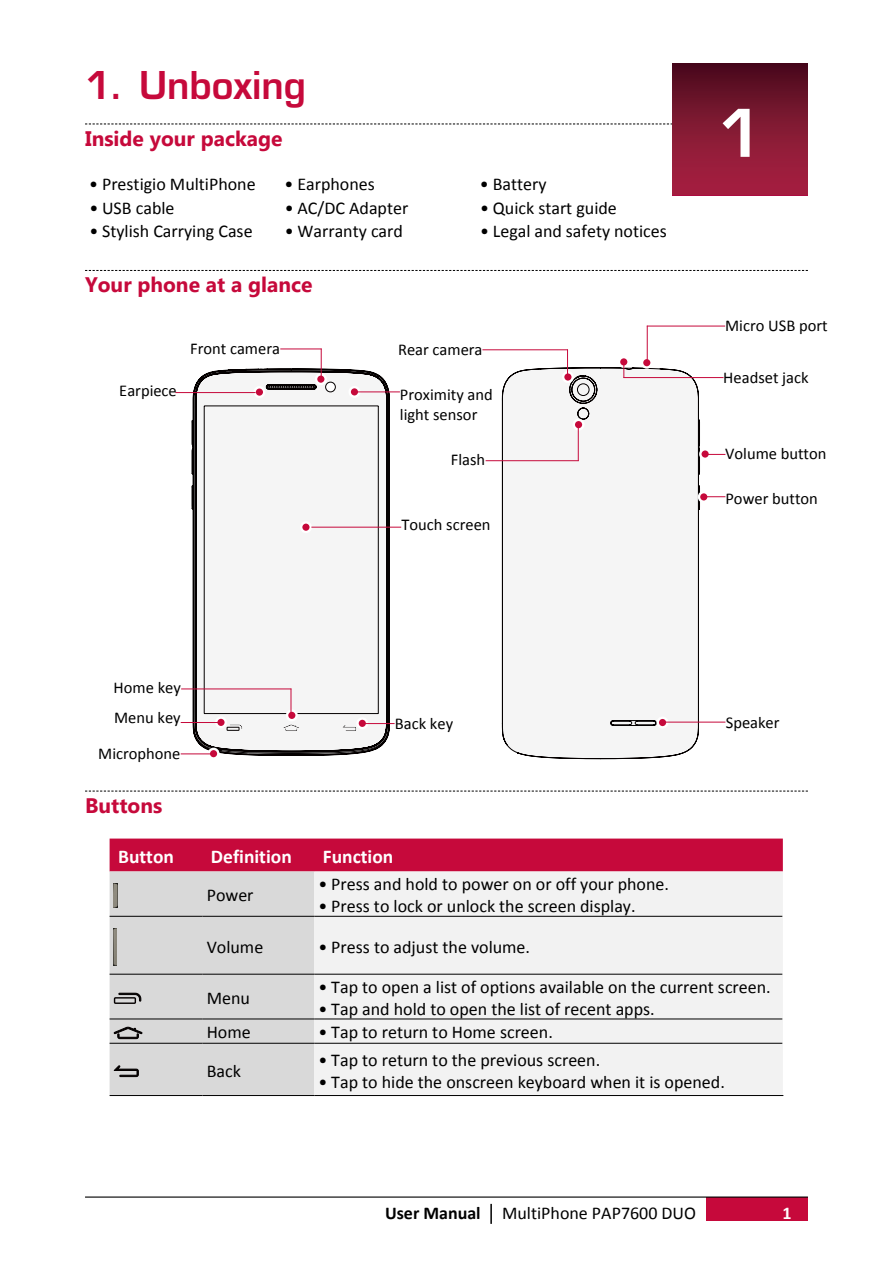
<style>
.page{position:relative;width:893px;height:1263px;background:#fff}
.page>*{position:absolute;margin:0;border:0;box-sizing:border-box;transform-origin:0 0}
.t1{font:700 72px "Eurostile";color:#fff}
.t2{font:700 42px "Eurostile";color:#c6093b}
.Heading_1{font:700 21px "Segoe UI";color:#c6093b}
.Content{font:700 19.5px "Calibri";color:#fff}
.Content-2{font:18px "Calibri";color:#000}
.Content-3{font:700 18px "Calibri";color:#fff}
.t3{font:16.5px/30.6px "Calibri";color:#000}
.s1{font-weight:700}
</style>
<div class="page">
<div style="left:706px;top:1197px;width:102px;height:24px;background:#c6093b"></div>
<hr style="left:85px;top:1196px;width:723px;height:1px;background:#000">
<hr style="left:490px;top:1204px;width:2px;height:20px;background:#000">
<svg style="left:85px;top:270px;width:723px;height:1px"></svg>
<svg style="left:85px;top:791px;width:723px;height:1px"></svg>
<svg style="left:193px;top:368px;width:197px;height:388px"></svg>
<div style="left:502px;top:367px;width:198px;height:392px;background:#f5f5f5"></div>
<svg style="left:216px;top:718px;width:10px;height:9px"></svg>
<div style="left:215px;top:716px;width:12px;height:12px;border:2px solid #fff;border-radius:50%"></div>
<svg style="left:287px;top:710px;width:10px;height:10px"></svg>
<div style="left:286px;top:709px;width:12px;height:12px;border:2px solid #fff;border-radius:50%"></div>
<svg style="left:357px;top:718px;width:10px;height:10px"></svg>
<div style="left:356px;top:717px;width:12px;height:12px;border:2px solid #fff;border-radius:50%"></div>
<div style="left:301px;top:522px;width:10px;height:10px;background:#c6093b;border-radius:50%"></div>
<div style="left:300px;top:521px;width:12px;height:12px;border:2px solid #fff;border-radius:50%"></div>
<hr style="left:363px;top:723px;width:32px;height:1px;background:#c6093b">
<hr style="left:181px;top:722px;width:38px;height:1px;background:#c6093b">
<svg style="left:316px;top:374px;width:10px;height:10px"></svg>
<div style="left:315px;top:373px;width:12px;height:12px;border:2px solid #fff;border-radius:50%"></div>
<hr style="left:181px;top:688px;width:110px;height:1px;background:#c6093b">
<svg style="left:291px;top:688px;width:1px;height:25px"></svg>
<hr style="left:311px;top:527px;width:90px;height:1px;background:#c6093b">
<svg style="left:255px;top:387px;width:9px;height:10px"></svg>
<div style="left:253px;top:386px;width:12px;height:12px;border:2px solid #fff;border-radius:50%"></div>
<hr style="left:175px;top:392px;width:81px;height:1px;background:#c6093b">
<div style="left:619px;top:357px;width:10px;height:10px;background:#c6093b;border-radius:50%"></div>
<div style="left:618px;top:356px;width:12px;height:12px;border:2px solid #fff;border-radius:50%"></div>
<svg style="left:642px;top:358px;width:10px;height:9px"></svg>
<div style="left:641px;top:357px;width:12px;height:12px;border:2px solid #fff;border-radius:50%"></div>
<hr style="left:647px;top:326px;width:78px;height:1px;background:#c6093b">
<hr style="left:647px;top:326px;width:1px;height:34px;background:#c6093b">
<hr style="left:623px;top:377px;width:100px;height:1px;background:#c6093b">
<svg style="left:623px;top:362px;width:23px;height:16px"></svg>
<svg style="left:563px;top:372px;width:10px;height:10px"></svg>
<div style="left:562px;top:371px;width:12px;height:12px;border:2px solid #fff;border-radius:50%"></div>
<div style="left:658px;top:718px;width:9px;height:9px;background:#c6093b;border-radius:50%"></div>
<div style="left:657px;top:716px;width:11px;height:12px;border:2px solid #fff;border-radius:50%"></div>
<div style="left:700px;top:449px;width:10px;height:10px;background:#c6093b;border-radius:50%"></div>
<div style="left:699px;top:448px;width:12px;height:12px;border:2px solid #fff;border-radius:50%"></div>
<svg style="left:708px;top:454px;width:17px;height:1px"></svg>
<svg style="left:209px;top:749px;width:9px;height:9px"></svg>
<div style="left:208px;top:748px;width:12px;height:12px;border:2px solid #fff;border-radius:50%"></div>
<hr style="left:181px;top:753px;width:32px;height:1px;background:#c6093b">
<hr style="left:664px;top:722px;width:61px;height:1px;background:#c6093b">
<svg style="left:698px;top:486px;width:27px;height:23px"></svg>
<hr style="left:280px;top:348px;width:42px;height:1px;background:#c6093b">
<svg style="left:321px;top:349px;width:1px;height:28px"></svg>
<svg style="left:350px;top:387px;width:9px;height:10px"></svg>
<div style="left:348px;top:386px;width:12px;height:12px;border:2px solid #fff;border-radius:50%"></div>
<hr style="left:354px;top:391px;width:46px;height:1px;background:#c6093b">
<hr style="left:482px;top:349px;width:86px;height:1px;background:#c6093b">
<svg style="left:567px;top:349px;width:30px;height:70px"></svg>
<svg style="left:574px;top:420px;width:9px;height:9px"></svg>
<div style="left:573px;top:419px;width:12px;height:12px;border:2px solid #fff;border-radius:50%"></div>
<hr style="left:486px;top:460px;width:93px;height:1px;background:#c6093b">
<hr style="left:578px;top:425px;width:1px;height:36px;background:#c6093b">
<div style="left:110px;top:838px;width:673px;height:33px;background:#c6093b"></div>
<div style="left:110px;top:871px;width:204px;height:224px;background:#d9d9d9"></div>
<div style="left:314px;top:871px;width:469px;height:224px;background:#f2f2f2"></div>
<hr style="left:110px;top:916px;width:92px;height:1px;background:#000">
<hr style="left:202px;top:916px;width:112px;height:1px;background:#000">
<hr style="left:314px;top:916px;width:468px;height:1px;background:#000">
<hr style="left:110px;top:974px;width:92px;height:1px;background:#000">
<hr style="left:202px;top:974px;width:112px;height:1px;background:#000">
<hr style="left:314px;top:974px;width:468px;height:1px;background:#000">
<hr style="left:110px;top:1018px;width:92px;height:1px;background:#000">
<hr style="left:202px;top:1018px;width:112px;height:1px;background:#000">
<hr style="left:314px;top:1018px;width:468px;height:1px;background:#000">
<hr style="left:110px;top:1043px;width:92px;height:1px;background:#000">
<hr style="left:202px;top:1043px;width:112px;height:1px;background:#000">
<hr style="left:314px;top:1043px;width:468px;height:1px;background:#000">
<hr style="left:110px;top:1095px;width:92px;height:1px;background:#000">
<hr style="left:202px;top:1095px;width:112px;height:1px;background:#000">
<hr style="left:314px;top:1095px;width:469px;height:1px;background:#000">
<img style="left:114px;top:884px;width:3px;height:23px">
<img style="left:114px;top:928px;width:3px;height:37px">
<svg style="left:113px;top:992px;width:29px;height:13px"></svg>
<svg style="left:113px;top:1026px;width:29px;height:13px"></svg>
<svg style="left:112px;top:1066px;width:27px;height:11px"></svg>
<svg style="left:85px;top:64px;width:588px;height:131px"></svg>
<div style="left:673px;top:64px;width:135px;height:131px;background:linear-gradient(to bottom,#4f0d1f,#af2244)"></div>
<p class="t2" style="left:85px;top:62px;width:223px">1. Unboxing</p>
<p class="Heading_1" style="left:85px;top:123px;width:199px">Inside your package</p>
<p class="Content-2" style="left:89px;top:173px;width:168px">• Prestigio MultiPhone</p>
<p class="Content-2" style="left:285px;top:173px;width:92px">• Earphones</p>
<p class="Content-2" style="left:480px;top:173px;width:68px">• Battery</p>
<p class="Content-2" style="left:89px;top:196px;width:87px">• USB cable</p>
<p class="Content-2" style="left:285px;top:196px;width:125px">• AC/DC Adapter</p>
<p class="Content-2" style="left:480px;top:196px;width:138px">• Quick start guide</p>
<p class="Content-2" style="left:89px;top:219px;width:165px">• Stylish Carrying Case</p>
<p class="Content-2" style="left:285px;top:219px;width:120px">• Warranty card</p>
<p class="Content-2" style="left:480px;top:219px;width:188px">• Legal and safety notices</p>
<p class="Heading_1" style="left:85px;top:270px;width:229px">Your phone at a glance</p>
<p class="t3" style="left:119px;top:375px;width:59px">Earpiece</p>
<p class="t3" style="left:190px;top:334px;width:91px">Front camera</p>
<p class="t3" style="left:398px;top:334px;width:86px">Rear camera</p>
<p class="t3" style="left:400px;top:384px;width:94px;line-height:19.8px">Proximity and light sensor</p>
<p class="t3" style="left:451px;top:444px;width:36px">Flash</p>
<p class="t3" style="left:401px;top:510px;width:91px">Touch screen</p>
<p class="t1" style="left:718px;top:93px;width:47px">1</p>
<p class="t3" style="left:725px;top:310px;width:104px">Micro USB port</p>
<p class="t3" style="left:723px;top:362px;width:87px">Headset jack</p>
<p class="t3" style="left:725px;top:438px;width:103px">Volume button</p>
<p class="t3" style="left:725px;top:483px;width:94px">Power button</p>
<p class="t3" style="left:114px;top:672px;width:69px">Home key<br>Menu key</p>
<p class="t3" style="left:98px;top:738px;width:84px">Microphone</p>
<p class="t3" style="left:395px;top:708px;width:60px">Back key</p>
<p class="Heading_1" style="left:85px;top:790px;width:79px">Buttons</p>
<p class="Content" style="left:118px;top:844px;width:57px">Button</p>
<p class="Content" style="left:211px;top:844px;width:82px">Definition</p>
<p class="Content" style="left:323px;top:844px;width:72px">Function</p>
<p class="Content-2" style="left:207px;top:884px;width:48px">Power</p>
<p class="Content-2" style="left:319px;top:873px;width:352px">• Press and hold to power on or off your phone.</p>
<p class="Content-2" style="left:319px;top:895px;width:319px">• Press to lock or unlock the screen display.</p>
<p class="t3" style="left:726px;top:707px;width:55px">Speaker</p>
<p class="Content-2" style="left:207px;top:935px;width:58px">Volume</p>
<p class="Content-2" style="left:319px;top:935px;width:213px">• Press to adjust the volume.</p>
<p class="Content-2" style="left:207px;top:986px;width:45px">Menu</p>
<p class="Content-2" style="left:319px;top:976px;width:454px">• Tap to open a list of options available on the current screen.</p>
<p class="Content-2" style="left:319px;top:997px;width:338px">• Tap and hold to open the list of recent apps.</p>
<p class="Content-2" style="left:207px;top:1021px;width:46px">Home</p>
<p class="Content-2" style="left:319px;top:1021px;width:236px">• Tap to return to Home screen.</p>
<p class="Content-2" style="left:207px;top:1059px;width:36px">Back</p>
<p class="Content-2" style="left:319px;top:1048px;width:283px">• Tap to return to the previous screen.</p>
<p class="Content-2" style="left:319px;top:1070px;width:408px">• Tap to hide the onscreen keyboard when it is opened.</p>
<p class="Content-2" style="left:385px;top:1202px;width:313px"><span class="s1">User Manual</span> MultiPhone PAP7600 DUO</p>
<p class="Content-3" style="left:782px;top:1202px;width:11px">1</p>
</div>
